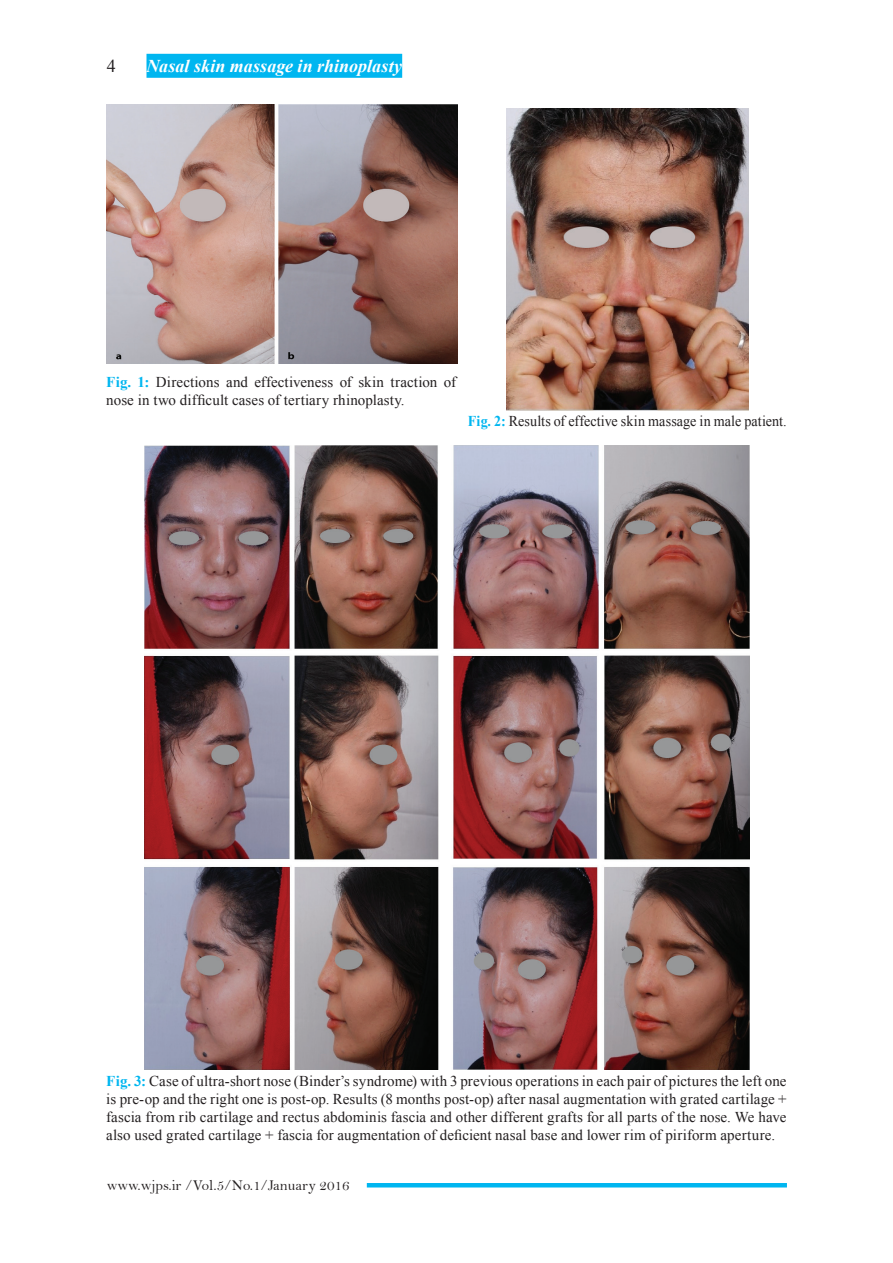
<style>
.page{position:relative;width:893px;height:1263px;background:#fff}
.page>*{position:absolute;margin:0;border:0;box-sizing:border-box;transform-origin:0 0}
.t1{font:italic 700 18px "Times New Roman";letter-spacing:.005em;color:#fff}
.t2{font:18px "Times New Roman";color:#231f20}
.t3{font:15px/18px "Times New Roman";letter-spacing:.005em;color:#231f20;text-align:justify}
.t4{font:15px "Times New Roman";letter-spacing:.005em;color:#231f20;scale:.94 1}
.t5{font:15px "Bell";color:#231f20}
.s1{font-weight:700;color:#00b6f0}
</style>
<div class="page">
<div style="left:146px;top:54px;width:256px;height:24px;background:#00b6f0"></div>
<hr style="left:367px;top:1183px;width:420px;height:4px;background:#00b6f0">
<img style="left:145px;top:446px;width:604px;height:623px">
<img style="left:106px;top:105px;width:351px;height:259px">
<img style="left:506px;top:108px;width:242px;height:302px">
<p class="t2" style="left:107px;top:54px;width:10px">4</p>
<p class="t1" style="left:146px;top:53px;width:257px">Nasal skin massage in rhinoplasty</p>
<p class="t3" style="left:106px;top:373px;width:351px"><span class="s1">Fig. 1:</span> Directions and effectiveness of skin traction of nose in two difficult cases of tertiary rhinoplasty.</p>
<p class="t4" style="left:468px;top:411px;width:341px"><span class="s1">Fig. 2:</span> Results of effective skin massage in male patient.</p>
<p class="t3" style="left:106px;top:1071px;width:682px"><span class="s1">Fig. 3:</span> Case of ultra-short nose (Binder’s syndrome) with 3 previous operations in each pair of pictures the left one is pre-op and the right one is post-op. Results (8 months post-op) after nasal augmentation with grated cartilage + fascia from rib cartilage and rectus abdominis fascia and other different grafts for all parts of the nose. We have also used grated cartilage + fascia for augmentation of deficient nasal base and lower rim of piriform aperture.</p>
<p class="t5" style="left:107px;top:1176px;width:244px">www.wjps.ir /Vol.5/No.1/January 2016</p>
</div>
